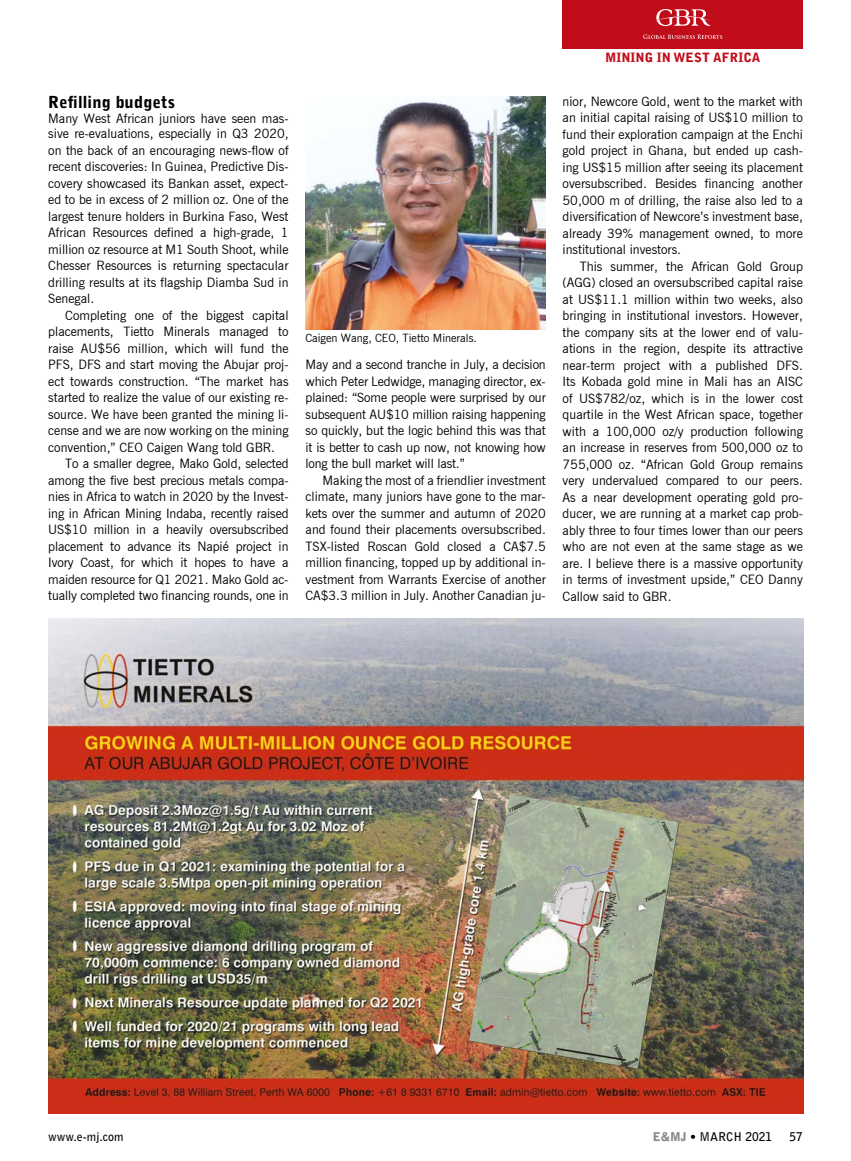
<style>
.page{position:relative;width:851px;height:1161px;background:#fff}
.page>*{position:absolute;margin:0;border:0;box-sizing:border-box;transform-origin:0 0}
.t1{font:900 16.5px "Bell Gothic Std";letter-spacing:.01em;color:#000}
.t2{font:12.75px/16.5px "News Gothic BT";color:#000;text-align:justify}
.t3{font:900 12.75px "Bell Gothic Std";letter-spacing:.005em;color:#c10c1a}
.t4{font:700 12px "Bell Gothic Std";color:#000}
.t5{font:11.25px "News Gothic BT";color:#000}
.s1{font-weight:900;color:#878787}
.s2{font-weight:900}
</style>
<div class="page">
<div style="left:562px;top:0;width:240px;height:48px;background:#c10c1a"></div>
<svg style="left:643px;top:34px;width:79px;height:5px"></svg>
<svg style="left:655px;top:9px;width:56px;height:17px"></svg>
<img style="left:305px;top:96px;width:240px;height:233px">
<img style="left:48px;top:618px;width:755px;height:495px">
<p class="t1" style="left:48px;top:92px;width:128px">Refilling budgets</p>
<p class="t2" style="left:48px;top:111px;width:242px;line-height:15px">Many West African juniors have seen mas&shy;sive re-evaluations, especially in Q3 2020,</p>
<p class="t2" style="left:48px;top:142px;width:242px">on the back of an encouraging news-flow of recent discoveries: In Guinea, Predictive Dis&shy;covery showcased its Bankan asset, expect&shy;ed to be in excess of 2 million oz. One of the largest tenure holders in Burkina Faso, West African Resources defined a high-grade, 1 million oz resource at M1 South Shoot, while Chesser Resources is returning spectacular drilling results at its flagship Diamba Sud in Senegal.</p>
<p class="t2" style="left:48px;top:307px;width:242px;text-indent:17px">Completing one of the biggest capital placements, Tietto Minerals managed to raise AU$56 million, which will fund the PFS, DFS and start moving the Abujar proj&shy;ect towards construction. “The market has started to realize the value of our existing re&shy;source. We have been granted the mining li&shy;cense and we are now working on the mining convention,” CEO Caigen Wang told GBR.</p>
<p class="t2" style="left:48px;top:455px;width:242px;text-indent:17px">To a smaller degree, Mako Gold, selected among the five best precious metals compa&shy;nies in Africa to watch in 2020 by the Invest&shy;ing in African Mining Indaba, recently raised US$10 million in a heavily oversubscribed placement to advance its Napié project in Ivory Coast, for which it hopes to have a maiden resource for Q1 2021. Mako Gold ac&shy;tually completed two financing rounds, one in</p>
<p class="t5" style="left:305px;top:331px;width:173px">Caigen Wang, CEO, Tietto Minerals.</p>
<p class="t2" style="left:305px;top:356px;width:242px">May and a second tranche in July, a decision which Peter Ledwidge, managing director, ex&shy;plained: “Some people were surprised by our subsequent AU$10 million raising happening so quickly, but the logic behind this was that it is better to cash up now, not knowing how long the bull market will last.”</p>
<p class="t2" style="left:305px;top:472px;width:242px;text-indent:17px">Making the most of a friendlier investment climate, many juniors have gone to the mar&shy;kets over the summer and autumn of 2020 and found their placements oversubscribed.<br>TSX-listed Roscan Gold closed a CA$7.5 million financing, topped up by additional in&shy;vestment from Warrants Exercise of another CA$3.3 million in July. Another Canadian ju-</p>
<p class="t3" style="left:605px;top:50px;width:157px">MINING IN WEST AFRICA</p>
<p class="t2" style="left:562px;top:93px;width:242px">nior, Newcore Gold, went to the market with an initial capital raising of US$10 million to fund their exploration campaign at the Enchi gold project in Ghana, but ended up cash&shy;ing US$15 million after seeing its placement oversubscribed. Besides financing another 50,000 m of drilling, the raise also led to a diversification of Newcore’s investment base, already 39% management owned, to more institutional investors.</p>
<p class="t2" style="left:562px;top:258px;width:242px;text-indent:17px">This summer, the African Gold Group (AGG) closed an oversubscribed capital raise at US$11.1 million within two weeks, also bringing in institutional investors. However, the company sits at the lower end of valu&shy;ations in the region, despite its attractive near-term project with a published DFS.<br>Its Kobada gold mine in Mali has an AISC of US$782/oz, which is in the lower cost quartile in the West African space, together with a 100,000 oz/y production following an increase in reserves from 500,000 oz to 755,000 oz. “African Gold Group remains very undervalued compared to our peers.<br>As a near development operating gold pro&shy;ducer, we are running at a market cap prob&shy;ably three to four times lower than our peers who are not even at the same stage as we are. I believe there is a massive opportunity in terms of investment upside,” CEO Danny Callow said to GBR.</p>
<p class="t4" style="left:48px;top:1130px;width:77px">www.e-mj.com</p>
<p class="t4" style="left:652px;top:1130px;width:121px"><span class="s1">E&amp;MJ</span> <span class="s2">•</span> MARCH 2021</p>
<p class="t4" style="left:789px;top:1130px;width:15px">57</p>
</div>
